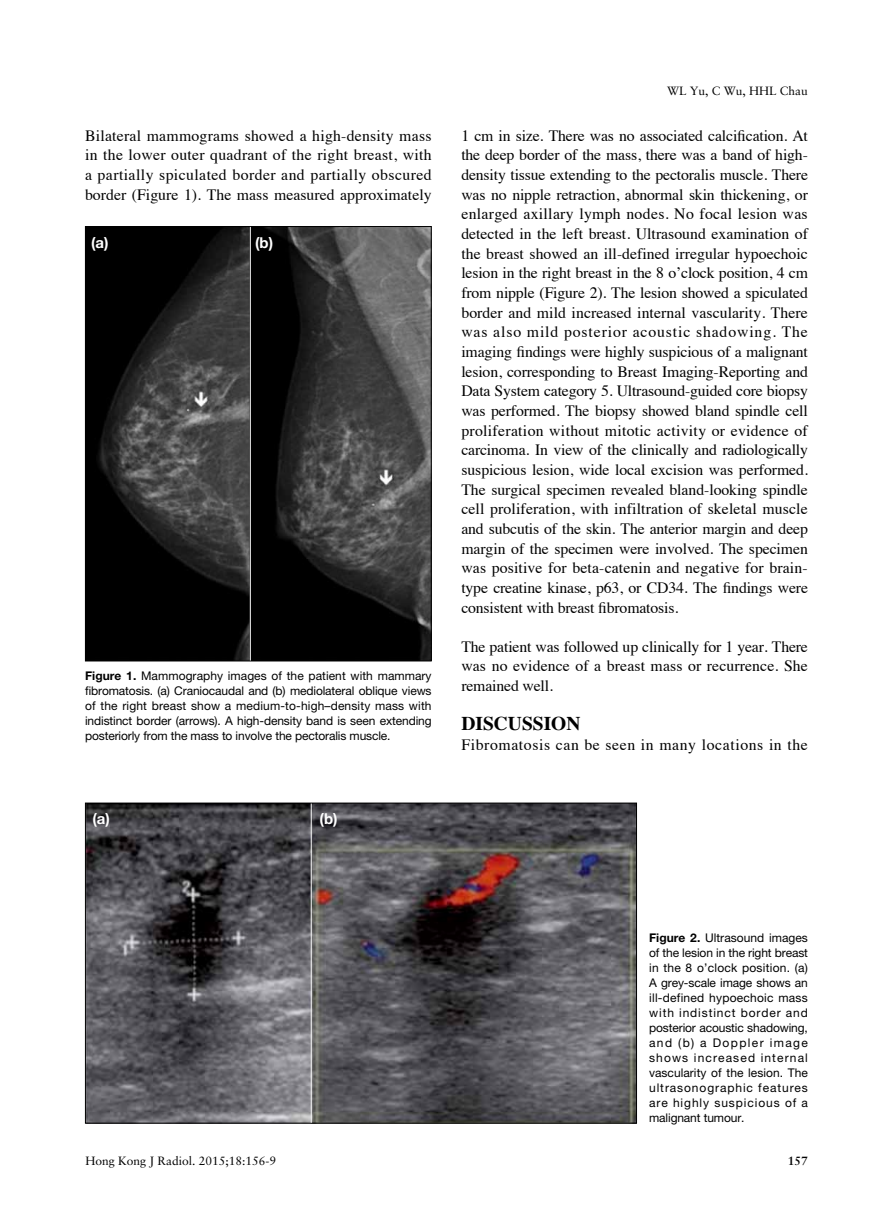
<style>
.page{position:relative;width:893px;height:1229px;background:#fff}
.page>*{position:absolute;margin:0;border:0;box-sizing:border-box;transform-origin:0 0}
.t1{font:700 19.5px "Times";color:#000}
.t2{font:15.75px/19.6px "Times";color:#000;text-align:justify}
.t3{font:15.75px "Times";letter-spacing:.04em;color:#000}
.t4{font:700 15px "Helvetica Neue";color:#fff}
.t5{font:12px/15px "Helvetica Neue";letter-spacing:-.01em;color:#000;text-align:justify}
.t6{font:12px "Sabon";color:#000}
.t7{font:700 12px "Sabon";color:#000}
.s1{font-weight:700}
</style>
<div class="page">
<img style="left:87px;top:805px;width:548px;height:316px">
<hr style="left:311px;top:803px;width:1px;height:320px;background:#fff">
<img style="left:87px;top:228px;width:343px;height:431px">
<div style="left:85px;top:226px;width:347px;height:435px;border:1px solid #000"></div>
<hr style="left:250px;top:227px;width:1px;height:433px;background:#fff">
<p class="t6" style="left:667px;top:84px;width:142px">WL Yu, C Wu, HHL Chau</p>
<p class="t2" style="left:85px;top:124px;width:348px">Bilateral mammograms showed a high-density mass in the lower outer quadrant of the right breast, with a partially spiculated border and partially obscured border (Figure 1). The mass measured approximately</p>
<p class="t2" style="left:461px;top:124px;width:348px">1 cm in size. There was no associated calcification. At the deep border of the mass, there was a band of high&shy;density tissue extending to the pectoralis muscle. There was no nipple retraction, abnormal skin thickening, or enlarged axillary lymph nodes. No focal lesion was detected in the left breast. Ultrasound examination of the breast showed an ill-defined irregular hypoechoic lesion in the right breast in the 8 o’clock position, 4 cm from nipple (Figure 2). The lesion showed a spiculated border and mild increased internal vascularity. There was also mild posterior acoustic shadowing. The imaging findings were highly suspicious of a malignant lesion, corresponding to Breast Imaging-Reporting and Data System category 5. Ultrasound-guided core biopsy was performed. The biopsy showed bland spindle cell proliferation without mitotic activity or evidence of carcinoma. In view of the clinically and radiologically suspicious lesion, wide local excision was performed.<br>The surgical specimen revealed bland-looking spindle cell proliferation, with infiltration of skeletal muscle and subcutis of the skin. The anterior margin and deep margin of the specimen were involved. The specimen was positive for beta-catenin and negative for brain&shy;type creatine kinase, p63, or CD34. The findings were consistent with breast fibromatosis.</p>
<p class="t2" style="left:461px;top:635px;width:348px">The patient was followed up clinically for 1 year. There was no evidence of a breast mass or recurrence. She remained well.</p>
<p class="t1" style="left:461px;top:705px;width:121px">DISCUSSION</p>
<p class="t3" style="left:461px;top:730px;width:348px">Fibromatosis can be seen in many locations in the</p>
<p class="t4" style="left:91px;top:233px;width:19px">(a)</p>
<p class="t4" style="left:255px;top:233px;width:20px">(b)</p>
<p class="t5" style="left:85px;top:668px;width:348px"><span class="s1">Figure 1.</span> Mammography images of the patient with mammary fibromatosis. (a) Craniocaudal and (b) mediolateral oblique views of the right breast show a medium-to-high–density mass with indistinct border (arrows). A high-density band is seen extending posteriorly from the mass to involve the pectoralis muscle.</p>
<p class="t4" style="left:92px;top:809px;width:19px">(a)</p>
<p class="t4" style="left:320px;top:809px;width:20px">(b)</p>
<p class="t5" style="left:649px;top:930px;width:160px"><span class="s1">Figure 2.</span> Ultrasound images of the lesion in the right breast in the 8 o’clock position. (a)<br>A grey-scale image shows an ill-defined hypoechoic mass with indistinct border and posterior acoustic shadowing, and (b) a Doppler image shows increased internal vascularity of the lesion. The ultrasonographic features are highly suspicious of a malignant tumour.</p>
<p class="t6" style="left:85px;top:1153px;width:192px">Hong Kong J Radiol. 2015;18:156-9</p>
<p class="t7" style="left:788px;top:1153px;width:22px">157</p>
</div>
